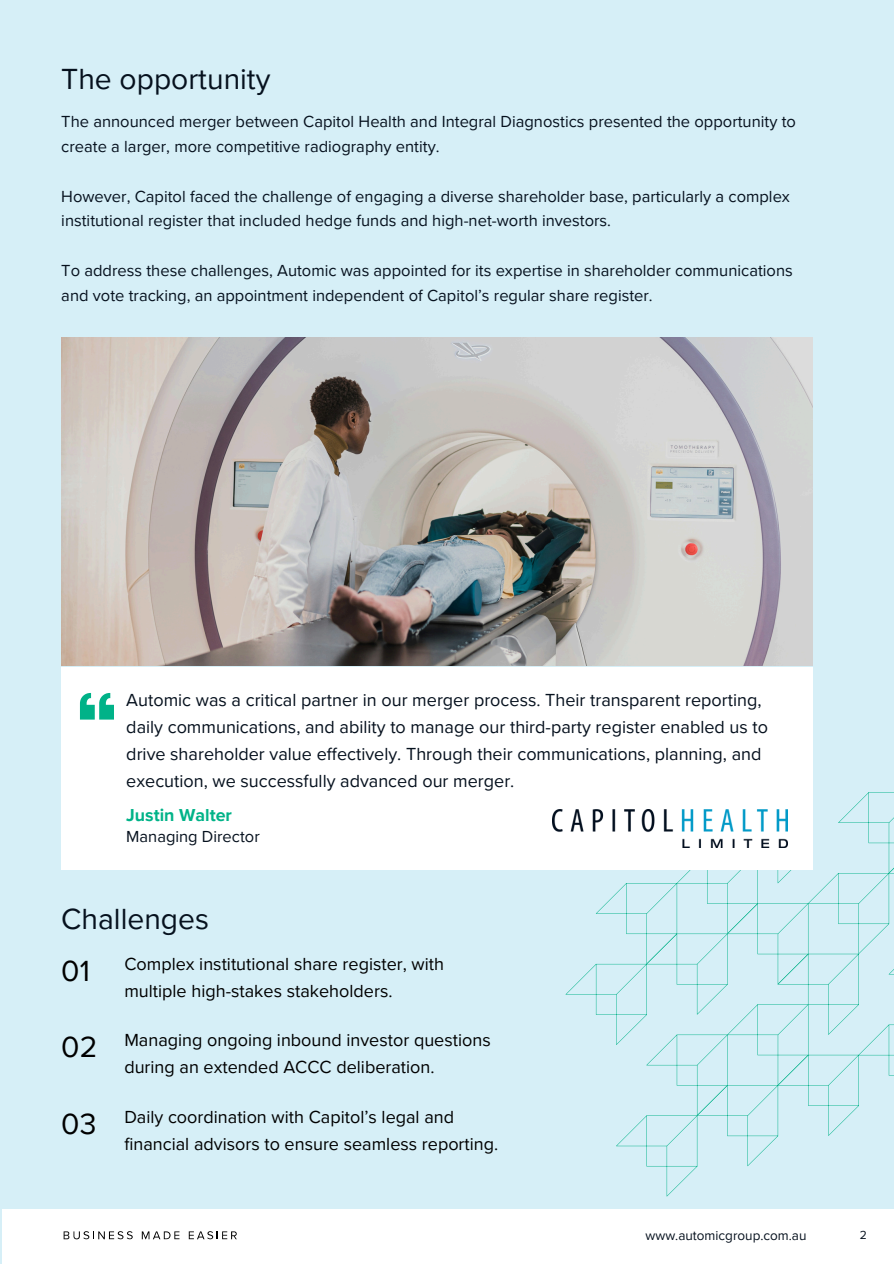
<style>
.page{position:relative;width:894px;height:1264px;background:#fff}
.page>*{position:absolute;margin:0;border:0;box-sizing:border-box;transform-origin:0 0}
.t1{font:30px "Proxima Nova";color:#06111e}
.t2{font:30px "Proxima Nova";color:#000}
.t3{font:18px/27px "Proxima Nova";color:#06111e}
.t4{font:18px/27px "Proxima Nova";color:#000}
.t5{font:700 17.85px "Proxima Nova";color:#00b388}
.t6{font:16.5px/24.8px "Proxima Nova";color:#06111e}
.t7{font:13.5px "Proxima Nova";color:#06111e}
.t8{font:12px "Proxima Nova";color:#06111e}
</style>
<div class="page">
<div style="left:0;top:0;width:893px;height:1263px;background:#d6eff7"></div>
<div style="left:2px;top:1209px;width:891px;height:54px;background:#fff"></div>
<svg style="left:64px;top:1231px;width:69px;height:8px"></svg>
<svg style="left:142px;top:1231px;width:37px;height:8px"></svg>
<svg style="left:189px;top:1231px;width:48px;height:8px"></svg>
<svg style="left:565px;top:792px;width:328px;height:404px"></svg>
<img style="left:61px;top:338px;width:751px;height:327px">
<div style="left:61px;top:667px;width:751px;height:202px;background:#fff"></div>
<svg style="left:80px;top:693px;width:34px;height:26px"></svg>
<img style="left:552px;top:809px;width:234px;height:38px">
<p class="t1" style="left:61px;top:61px;width:211px">The opportunity</p>
<h1 class="t6" style="left:61px;top:110px;width:736px">The announced merger between Capitol Health and Integral Diagnostics presented the opportunity to create a larger, more competitive radiography entity.</h1>
<p class="t6" style="left:61px;top:184px;width:730px">However, Capitol faced the challenge of engaging a diverse shareholder base, particularly a complex institutional register that included hedge funds and high-net-worth investors.</p>
<p class="t6" style="left:61px;top:258px;width:732px">To address these challenges, Automic was appointed for its expertise in shareholder communications and vote tracking, an appointment independent of Capitol’s regular share register.</p>
<p class="t3" style="left:126px;top:687px;width:643px">Automic was a critical partner in our merger process. Their transparent reporting, daily communications, and ability to manage our third-party register enabled us to drive shareholder value effectively. Through their communications, planning, and execution, we successfully advanced our merger.</p>
<p class="t5" style="left:126px;top:805px;width:107px">Justin Walter</p>
<p class="t6" style="left:126px;top:824px;width:135px">Managing Director</p>
<p class="t1" style="left:61px;top:901px;width:149px">Challenges</p>
<h1 class="t2" style="left:61px;top:953px;width:30px">01</h1>
<h2 class="t4" style="left:124px;top:951px;width:321px">Complex institutional share register, with multiple high-stakes stakeholders.</h2>
<h2 class="t2" style="left:61px;top:1029px;width:37px">02</h2>
<h2 class="t4" style="left:124px;top:1027px;width:368px">Managing ongoing inbound investor questions during an extended ACCC deliberation.</h2>
<p class="t2" style="left:61px;top:1106px;width:37px">03</p>
<p class="t4" style="left:124px;top:1104px;width:375px">Daily coordination with Capitol’s legal and financial advisors to ensure seamless reporting.</p>
<h2 class="t7" style="left:645px;top:1227px;width:162px">www.automicgroup.com.au</h2>
<h2 class="t8" style="left:859px;top:1227px;width:9px">2</h2>
</div>
